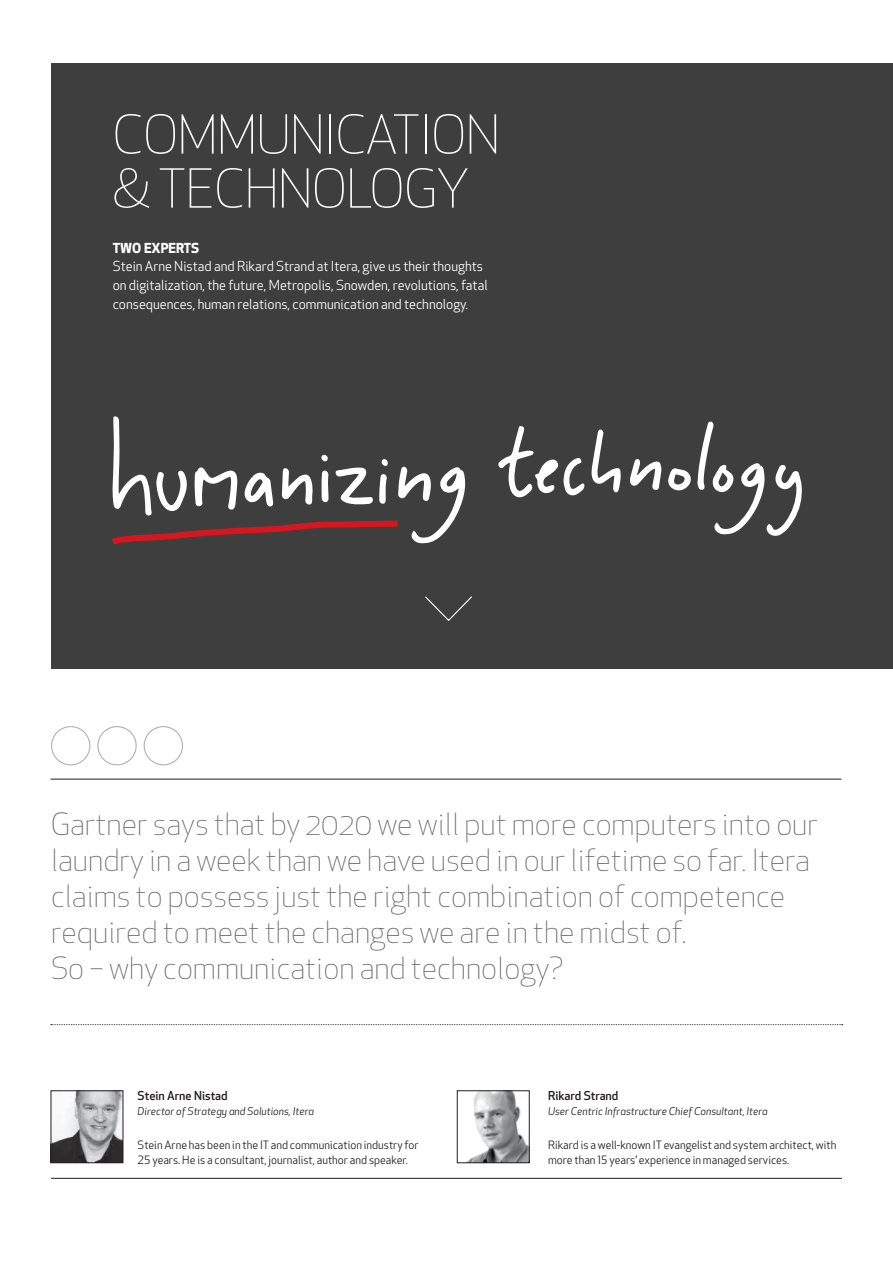
<style>
.page{position:relative;width:893px;height:1263px;background:#fff}
.page>*{position:absolute;margin:0;border:0;box-sizing:border-box;transform-origin:0 0}
.t1{font:300 52.5px/54px "Apex New";color:#fff}
.t2{font:300 30px/36px "Apex New";color:#69696c}
.t3{font:13.5px/18.8px "Apex New";color:#fff}
.t4{font:700 13.5px "Apex New";color:#fff}
.t5{font:500 12px "Apex New";color:#231f20}
.t6{font:11.25px/15px "Apex New";color:#231f20}
.t7{font:italic 10.5px "Apex New";color:#231f20}
</style>
<div class="page">
<div style="left:51px;top:63px;width:842px;height:606px;background:#3e3e3f"></div>
<svg style="left:425px;top:596px;width:47px;height:25px"></svg>
<hr style="left:50px;top:779px;width:791px;height:1px;background:#231f20">
<hr style="left:51px;top:1178px;width:791px;height:1px;background:#231f20">
<svg style="left:51px;top:1024px;width:792px;height:1px"></svg>
<div style="left:51px;top:726px;width:39px;height:39px;border:1px solid #b0b1b5;border-radius:50%"></div>
<div style="left:97px;top:726px;width:40px;height:39px;border:1px solid #b0b1b5;border-radius:50%"></div>
<div style="left:144px;top:726px;width:39px;height:39px;border:1px solid #b0b1b5;border-radius:50%"></div>
<img style="left:53px;top:1092px;width:68px;height:69px">
<div style="left:51px;top:1090px;width:72px;height:73px;border:1px solid #231f20"></div>
<img style="left:467px;top:1092px;width:60px;height:69px">
<div style="left:457px;top:1090px;width:72px;height:73px;border:1px solid #231f20"></div>
<svg style="left:591px;top:429px;width:30px;height:63px"></svg>
<svg style="left:630px;top:459px;width:31px;height:31px"></svg>
<svg style="left:498px;top:426px;width:87px;height:72px"></svg>
<svg style="left:668px;top:421px;width:134px;height:115px"></svg>
<svg style="left:112px;top:416px;width:354px;height:129px"></svg>
<h1 class="t1" style="left:113px;top:108px;width:389px">COMMUNICATION &amp; TECHNOLOGY</h1>
<p class="t4" style="left:113px;top:238px;width:88px">TWO EXPERTS</p>
<p class="t3" style="left:113px;top:257px;width:376px">Stein Arne Nistad and Rikard Strand at Itera, give us their thoughts on digitalization, the future, Metropolis, Snowden, revolutions, fatal consequences, human relations, communication and technology.</p>
<p class="t2" style="left:51px;top:806px;width:769px">Gartner says that by 2020 we will put more computers into our laundry in a week than we have used in our lifetime so far. Itera claims to possess just the right combination of competence required to meet the changes we are in the midst of.<br>So – why communication and technology?</p>
<p class="t5" style="left:138px;top:1087px;width:92px">Stein Arne Nistad</p>
<p class="t7" style="left:138px;top:1104px;width:178px">Director of Strategy and Solutions, Itera</p>
<p class="t5" style="left:548px;top:1087px;width:72px">Rikard Strand</p>
<p class="t7" style="left:548px;top:1104px;width:221px">User Centric Infrastructure Chief Consultant, Itera</p>
<p class="t6" style="left:138px;top:1137px;width:283px">Stein Arne has been in the IT and communication industry for<br>25 years. He is a consultant, journalist, author and speaker.</p>
<p class="t6" style="left:548px;top:1137px;width:290px">Rikard is a well-known IT evangelist and system architect, with more than 15 years’ experience in managed services.</p>
</div>
